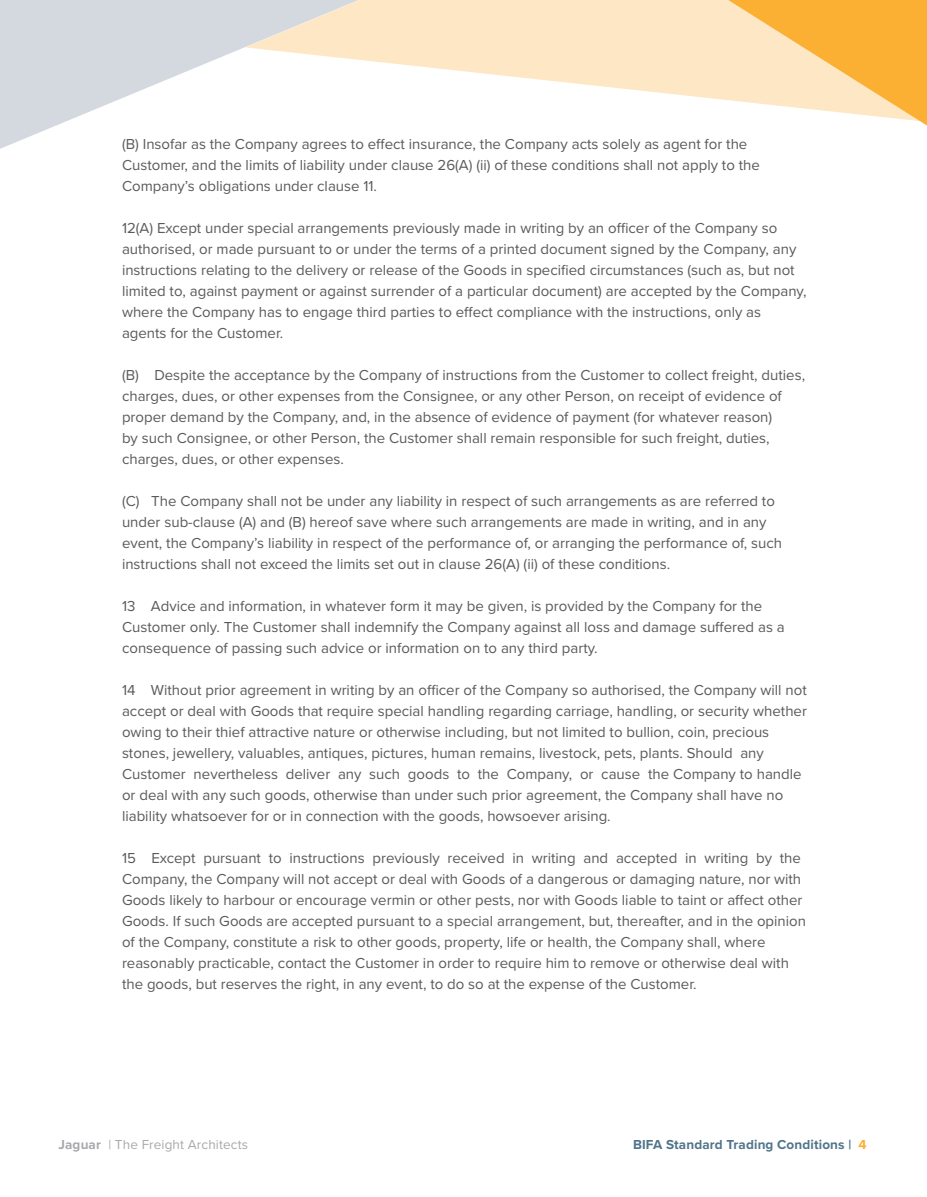
<style>
.page{position:relative;width:927px;height:1197px;background:#fff}
.page>*{position:absolute;margin:0;border:0;box-sizing:border-box;transform-origin:0 0}
.t1{font:15px/21px "Proxima Nova";color:#5a5a5d}
.t2{font:700 13.5px "Proxima Nova";letter-spacing:.01em;color:#51748b}
.t3{font:13.5px "Proxima Nova";letter-spacing:.01em;color:#a8a9ad}
.s1{font-weight:700}
.s2{color:#fbb033}
</style>
<div class="page">
<svg style="left:0;top:0;width:245px;height:149px;fill:#d4d8df"></svg>
<svg style="left:245px;top:0;width:483px;height:100px;fill:#fee7c5"></svg>
<svg style="left:728px;top:0;width:199px;height:126px;background:#fcce83"></svg>
<p class="t1" style="left:122px;top:133px;width:639px">(B) Insofar as the Company agrees to effect insurance, the Company acts solely as agent for the<br>Customer, and the limits of liability under clause 26(A) (ii) of these conditions shall not apply to the<br>Company’s obligations under clause 11.</p>
<p class="t1" style="left:122px;top:217px;width:686px">12(A) Except under special arrangements previously made in writing by an officer of the Company so authorised, or made pursuant to or under the terms of a printed document signed by the Company, any instructions relating to the delivery or release of the Goods in specified circumstances (such as, but not limited to, against payment or against surrender of a particular document) are accepted by the Company, where the Company has to engage third parties to effect compliance with the instructions, only as agents for the Customer.</p>
<p class="t1" style="left:122px;top:364px;width:685px">(B) Despite the acceptance by the Company of instructions from the Customer to collect freight, duties, charges, dues, or other expenses from the Consignee, or any other Person, on receipt of evidence of proper demand by the Company, and, in the absence of evidence of payment (for whatever reason)<br>by such Consignee, or other Person, the Customer shall remain responsible for such freight, duties, charges, dues, or other expenses.</p>
<p class="t1" style="left:122px;top:490px;width:662px">(C) The Company shall not be under any liability in respect of such arrangements as are referred to under sub-clause (A) and (B) hereof save where such arrangements are made in writing, and in any event, the Company’s liability in respect of the performance of, or arranging the performance of, such instructions shall not exceed the limits set out in clause 26(A) (ii) of these conditions.</p>
<p class="t1" style="left:122px;top:595px;width:664px">13 Advice and information, in whatever form it may be given, is provided by the Company for the<br>Customer only. The Customer shall indemnify the Company against all loss and damage suffered as a consequence of passing such advice or information on to any third party.</p>
<p class="t1" style="left:122px;top:679px;width:686px">14 Without prior agreement in writing by an officer of the Company so authorised, the Company will not accept or deal with Goods that require special handling regarding carriage, handling, or security whether owing to their thief attractive nature or otherwise including, but not limited to bullion, coin, precious stones, jewellery, valuables, antiques, pictures, human remains, livestock, pets, plants. Should any Customer nevertheless deliver any such goods to the Company, or cause the Company to handle or deal with any such goods, otherwise than under such prior agreement, the Company shall have no liability whatsoever for or in connection with the goods, howsoever arising.</p>
<p class="t1" style="left:122px;top:847px;width:686px">15 Except pursuant to instructions previously received in writing and accepted in writing by the Company, the Company will not accept or deal with Goods of a dangerous or damaging nature, nor with Goods likely to harbour or encourage vermin or other pests, nor with Goods liable to taint or affect other Goods. If such Goods are accepted pursuant to a special arrangement, but, thereafter, and in the opinion of the Company, constitute a risk to other goods, property, life or health, the Company shall, where reasonably practicable, contact the Customer in order to require him to remove or otherwise deal with the goods, but reserves the right, in any event, to do so at the expense of the Customer.</p>
<p class="t3" style="left:58px;top:1135px;width:191px"><span class="s1">Jaguar</span> | The Freight Architects</p>
<p class="t2" style="left:633px;top:1135px;width:235px">BIFA Standard Trading Conditions | <span class="s2">4</span></p>
</div>
